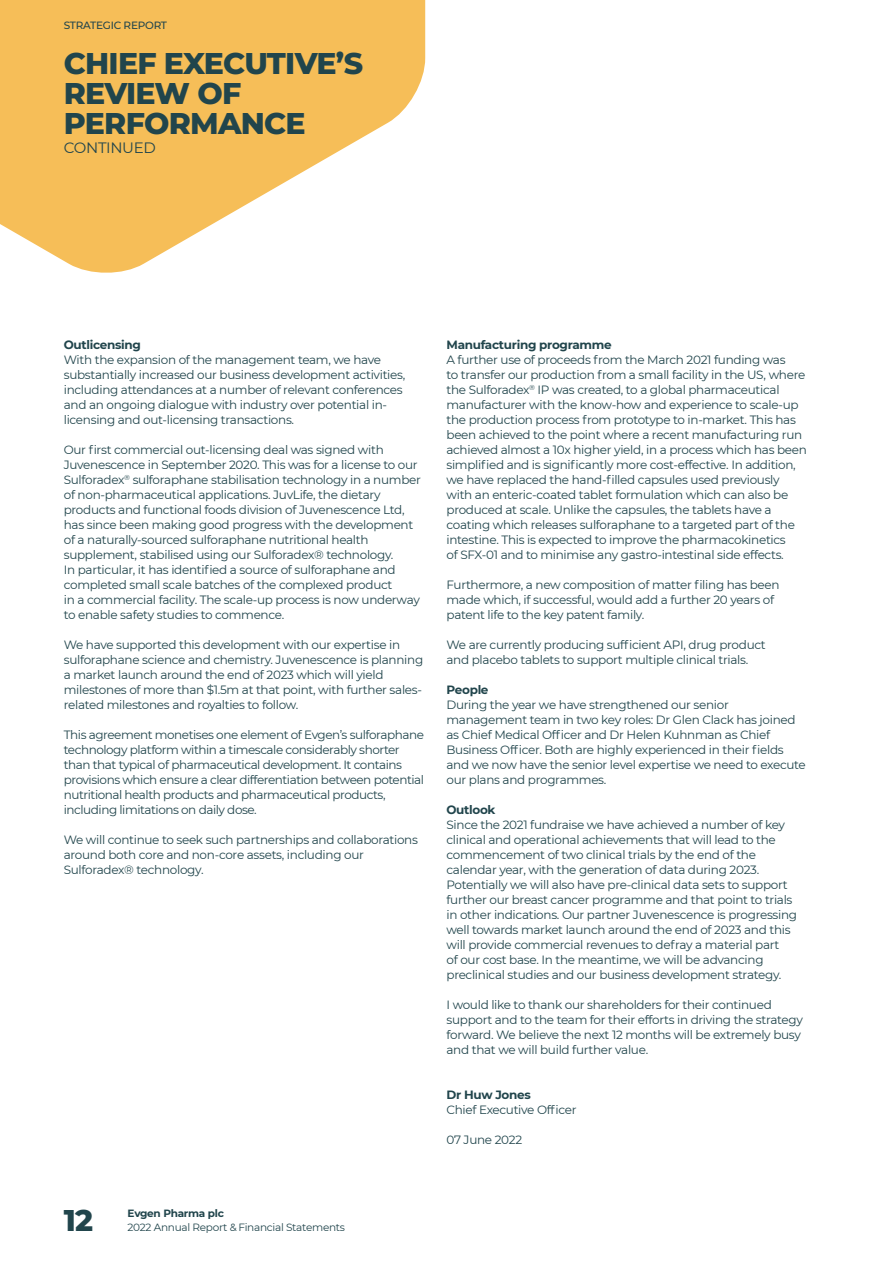
<style>
.page{position:relative;width:893px;height:1263px;background:#fff}
.page>*{position:absolute;margin:0;border:0;box-sizing:border-box;transform-origin:0 0}
.t1{font:800 30px "Montserrat";letter-spacing:-.025em;color:#21454c}
.t2{font:15px "Montserrat";letter-spacing:-.025em;color:#21454c}
.t3{font:12px/15px "Montserrat";letter-spacing:-.025em;color:#21454c}
.t4{font:700 12px "Montserrat";letter-spacing:-.025em;color:#21454c}
.t5{font:10.5px "Montserrat";letter-spacing:-.025em;color:#21454c}
.t6{font:500 10.5px "Montserrat";letter-spacing:-.025em;color:#21454c}
.t7{font:700 10.5px "Montserrat";letter-spacing:-.025em;color:#21454c}
</style>
<div class="page">
<svg style="left:0;top:0;width:425px;height:273px;fill:#f6be58"></svg>
<p class="t6" style="left:64px;top:18px;width:105px">STRATEGIC REPORT</p>
<p class="t1" style="left:64px;top:45px;width:301px">CHIEF EXECUTIVE’S</p>
<p class="t1" style="left:64px;top:75px;width:179px">REVIEW OF</p>
<p class="t1" style="left:64px;top:105px;width:244px">PERFORMANCE</p>
<p class="t2" style="left:64px;top:138px;width:93px">CONTINUED</p>
<p class="t4" style="left:64px;top:337px;width:79px">Outlicensing</p>
<p class="t3" style="left:64px;top:352px;width:343px">With the expansion of the management team, we have substantially increased our business development activities, including attendances at a number of relevant conferences and an ongoing dialogue with industry over potential in&shy;licensing and out-licensing transactions.</p>
<p class="t3" style="left:64px;top:442px;width:359px">Our first commercial out-licensing deal was signed with Juvenescence in September 2020. This was for a license to our Sulforadex<sup>®</sup> sulforaphane stabilisation technology in a number of non-pharmaceutical applications. JuvLife, the dietary products and functional foods division of Juvenescence Ltd, has since been making good progress with the development of a naturally-sourced sulforaphane nutritional health supplement, stabilised using our Sulforadex® technology.<br>In particular, it has identified a source of sulforaphane and completed small scale batches of the complexed product<br>in a commercial facility. The scale-up process is now underway to enable safety studies to commence.</p>
<p class="t3" style="left:64px;top:637px;width:361px">We have supported this development with our expertise in sulforaphane science and chemistry. Juvenescence is planning a market launch around the end of 2023 which will yield milestones of more than $1.5m at that point, with further sales&shy;related milestones and royalties to follow.</p>
<p class="t3" style="left:64px;top:727px;width:362px">This agreement monetises one element of Evgen’s sulforaphane technology platform within a timescale considerably shorter than that typical of pharmaceutical development. It contains provisions which ensure a clear differentiation between potential nutritional health products and pharmaceutical products, including limitations on daily dose.</p>
<p class="t3" style="left:64px;top:832px;width:356px">We will continue to seek such partnerships and collaborations around both core and non-core assets, including our<br>Sulforadex® technology.</p>
<p class="t4" style="left:446px;top:337px;width:167px">Manufacturing programme</p>
<p class="t3" style="left:446px;top:352px;width:362px">A further use of proceeds from the March 2021 funding was<br>to transfer our production from a small facility in the US, where the Sulforadex<sup>®</sup> IP was created, to a global pharmaceutical manufacturer with the know-how and experience to scale-up the production process from prototype to in-market. This has been achieved to the point where a recent manufacturing run achieved almost a 10x higher yield, in a process which has been simplified and is significantly more cost-effective. In addition, we have replaced the hand-filled capsules used previously with an enteric-coated tablet formulation which can also be produced at scale. Unlike the capsules, the tablets have a coating which releases sulforaphane to a targeted part of the intestine. This is expected to improve the pharmacokinetics<br>of SFX-01 and to minimise any gastro-intestinal side effects.</p>
<p class="t3" style="left:446px;top:577px;width:335px">Furthermore, a new composition of matter filing has been made which, if successful, would add a further 20 years of patent life to the key patent family.</p>
<p class="t3" style="left:446px;top:637px;width:321px">We are currently producing sufficient API, drug product and placebo tablets to support multiple clinical trials.</p>
<p class="t4" style="left:446px;top:682px;width:44px">People</p>
<p class="t3" style="left:446px;top:697px;width:361px">During the year we have strengthened our senior management team in two key roles: Dr Glen Clack has joined as Chief Medical Officer and Dr Helen Kuhnman as Chief Business Officer. Both are highly experienced in their fields and we now have the senior level expertise we need to execute our plans and programmes.</p>
<p class="t4" style="left:446px;top:802px;width:51px">Outlook</p>
<p class="t3" style="left:446px;top:817px;width:352px">Since the 2021 fundraise we have achieved a number of key clinical and operational achievements that will lead to the commencement of two clinical trials by the end of the calendar year, with the generation of data during 2023.<br>Potentially we will also have pre-clinical data sets to support further our breast cancer programme and that point to trials in other indications. Our partner Juvenescence is progressing well towards market launch around the end of 2023 and this will provide commercial revenues to defray a material part<br>of our cost base. In the meantime, we will be advancing preclinical studies and our business development strategy.</p>
<p class="t3" style="left:446px;top:997px;width:358px">I would like to thank our shareholders for their continued support and to the team for their efforts in driving the strategy forward. We believe the next 12 months will be extremely busy and that we will build further value.</p>
<p class="t4" style="left:446px;top:1087px;width:86px">Dr Huw Jones</p>
<p class="t3" style="left:446px;top:1102px;width:132px">Chief Executive Officer</p>
<p class="t3" style="left:446px;top:1132px;width:77px">07 June 2022</p>
<p class="t1" style="left:64px;top:1202px;width:31px">12</p>
<p class="t7" style="left:128px;top:1207px;width:98px">Evgen Pharma plc</p>
<p class="t5" style="left:128px;top:1220px;width:219px">2022 Annual Report &amp; Financial Statements</p>
</div>
